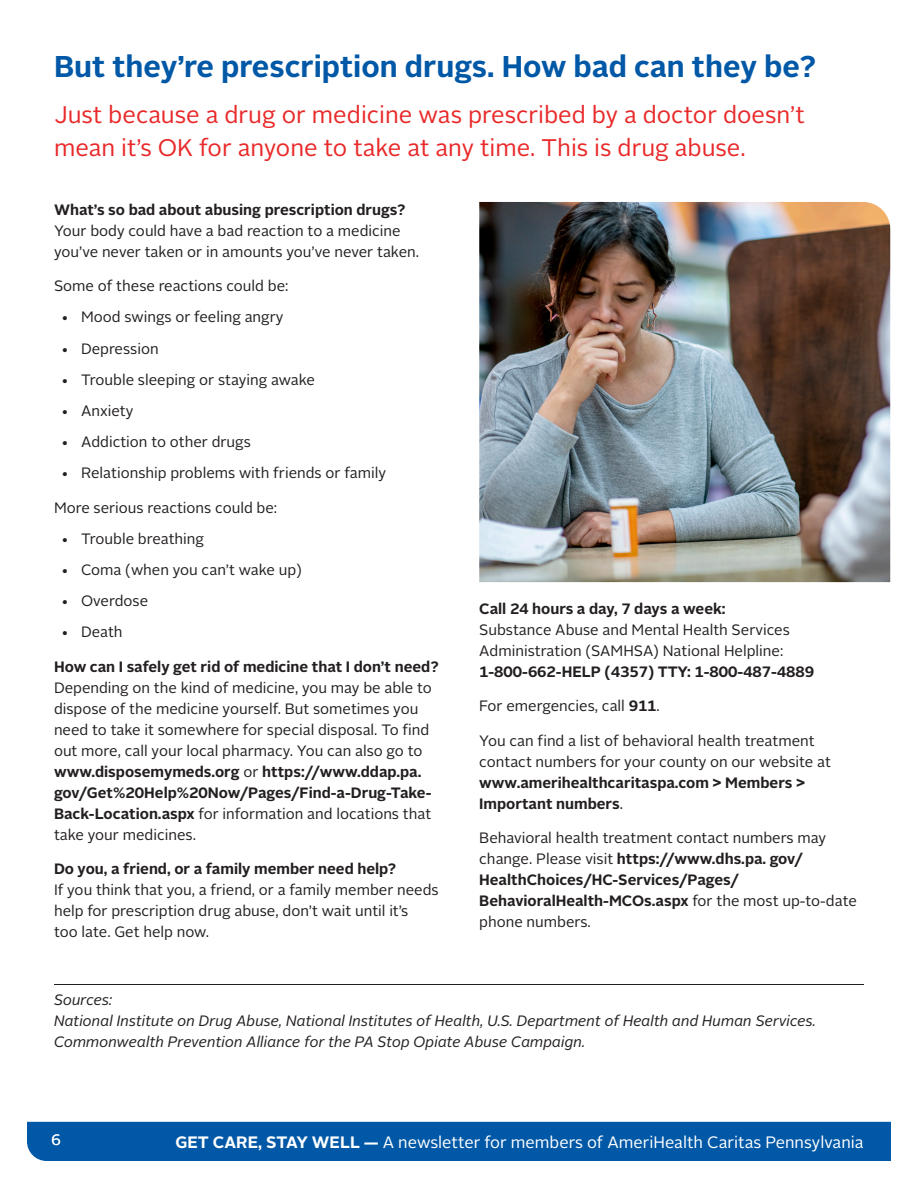
<style>
.page{position:relative;width:918px;height:1188px;background:#fff}
.page>*{position:absolute;margin:0;border:0;box-sizing:border-box;transform-origin:0 0}
.t1{font:700 30px "Alright Sans";color:#0158a6}
.body_copy{font:24px/33px "Alright Sans";color:#e9292a}
.t2{font:16.5px "Alright Sans";color:#fff}
.body_copy-2{font:15px/21px "Alright Sans";color:#231f20}
.Bullet_1{font:15px "Alright Sans";color:#231f20}
.body_copy-3{font:italic 15px/21px "Alright Sans";color:#231f20}
.t3{font:15px "Alright Sans";color:#fff}
.s1{font-weight:700}
</style>
<div class="page">
<div style="left:27px;top:1122px;width:864px;height:39px;background:#0158a6"></div>
<img style="left:479px;top:202px;width:411px;height:380px">
<hr style="left:54px;top:984px;width:810px;height:1px;background:#231f20">
<h1 class="t1" style="left:54px;top:45px;width:764px">But they’re prescription drugs. How bad can they be?</h1>
<p class="body_copy" style="left:54px;top:99px;width:752px">Just because a drug or medicine was prescribed by a doctor doesn’t mean it’s OK for anyone to take at any time. This is drug abuse.</p>
<p class="body_copy-2" style="left:54px;top:199px;width:367px"><span class="s1">What’s so bad about abusing prescription drugs?<br></span>Your body could have a bad reaction to a medicine you’ve never taken or in amounts you’ve never taken.</p>
<p class="body_copy-2" style="left:54px;top:276px;width:236px">Some of these reactions could be:</p>
<p class="Bullet_1" style="left:61px;top:307px;width:224px">• Mood swings or feeling angry</p>
<p class="Bullet_1" style="left:61px;top:338px;width:99px">• Depression</p>
<p class="Bullet_1" style="left:61px;top:369px;width:256px">• Trouble sleeping or staying awake</p>
<p class="Bullet_1" style="left:61px;top:400px;width:74px">• Anxiety</p>
<p class="Bullet_1" style="left:61px;top:432px;width:192px">• Addiction to other drugs</p>
<p class="Bullet_1" style="left:61px;top:463px;width:327px">• Relationship problems with friends or family</p>
<p class="body_copy-2" style="left:54px;top:497px;width:225px">More serious reactions could be:</p>
<p class="Bullet_1" style="left:61px;top:528px;width:145px">• Trouble breathing</p>
<p class="Bullet_1" style="left:61px;top:559px;width:243px">• Coma (when you can’t wake up)</p>
<p class="Bullet_1" style="left:61px;top:591px;width:89px">• Overdose</p>
<p class="Bullet_1" style="left:61px;top:622px;width:63px">• Death</p>
<p class="body_copy-2" style="left:54px;top:656px;width:386px"><span class="s1">How can I safely get rid of medicine that I don’t need?<br></span>Depending on the kind of medicine, you may be able to dispose of the medicine yourself. But sometimes you need to take it somewhere for special disposal. To find out more, call your local pharmacy. You can also go to <span class="s1">www.disposemymeds.org</span> or <span class="s1">https://www.ddap.pa. gov/Get%20Help%20Now/Pages/Find-a-Drug-Take-Back-Location.aspx</span> for information and locations that take your medicines.</p>
<p class="body_copy-2" style="left:54px;top:859px;width:386px"><span class="s1">Do you, a friend, or a family member need help?<br></span>If you think that you, a friend, or a family member needs help for prescription drug abuse, don’t wait until it’s<br>too late. Get help now.</p>
<p class="body_copy-2" style="left:479px;top:598px;width:336px"><span class="s1">Call 24 hours a day, 7 days a week:<br></span>Substance Abuse and Mental Health Services Administration (SAMHSA) National Helpline:<br><span class="s1">1-800-662-HELP (4357) TTY: 1-800-487-4889</span></p>
<p class="body_copy-2" style="left:479px;top:696px;width:182px">For emergencies, call <span class="s1">911</span>.</p>
<p class="body_copy-2" style="left:479px;top:730px;width:353px">You can find a list of behavioral health treatment contact numbers for your county on our website at <span class="s1">www.amerihealthcaritaspa.com &gt; Members &gt; Important numbers</span>.</p>
<p class="body_copy-2" style="left:479px;top:828px;width:379px">Behavioral health treatment contact numbers may change. Please visit <span class="s1">https://www.dhs.pa. gov/ HealthChoices/HC-Services/Pages/ BehavioralHealth-MCOs.aspx</span> for the most up-to-date phone numbers.</p>
<p class="body_copy-3" style="left:54px;top:989px;width:763px">Sources:<br>National Institute on Drug Abuse, National Institutes of Health, U.S. Department of Health and Human Services.<br>Commonwealth Prevention Alliance for the PA Stop Opiate Abuse Campaign.</p>
<p class="t3" style="left:52px;top:1130px;width:11px">6</p>
<p class="t2" style="left:175px;top:1131px;width:690px"><span class="s1">GET CARE, STAY WELL —</span> A newsletter for members of AmeriHealth Caritas Pennsylvania</p>
</div>
